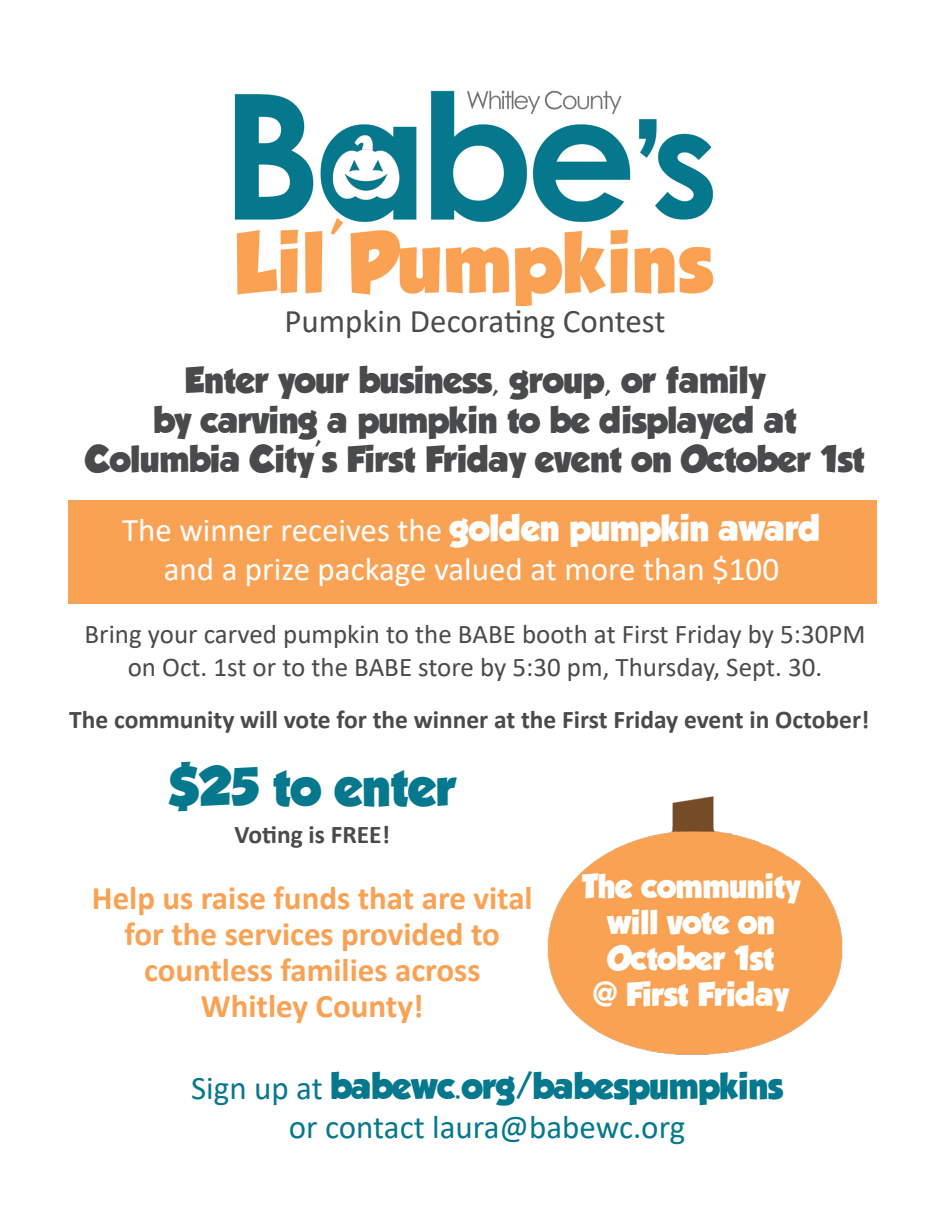
<style>
.page{position:relative;width:945px;height:1215px;background:#fff}
.page>*{position:absolute;margin:0;border:0;box-sizing:border-box;transform-origin:0 0}
.t1{font:48px "GROBOLD";color:#05788d}
.t2{font:33px/39.6px "GROBOLD";color:#494a4b;text-align:center}
.t3{font:700 33px/36px "Calibri";color:#f9a253;text-align:center}
.t4{font:33px/39.6px "Calibri";color:#fff;text-align:center}
.t5{font:33px/39.6px "Calibri";color:#05788d;text-align:center}
.t6{font:33px "Calibri";color:#4b4b4d}
.t7{font:30px/36px "GROBOLD";color:#fff;text-align:center}
.t8{font:27px/32.4px "Calibri";color:#494a4b;text-align:center}
.t9{font:700 25.5px "Calibri";color:#494a4b}
.s1{font-family:"GROBOLD"}
</style>
<div class="page">
<div style="left:68px;top:501px;width:809px;height:103px;background:#faa253"></div>
<img style="left:234px;top:90px;width:480px;height:215px">
<img style="left:547px;top:796px;width:296px;height:259px">
<p class="t6" style="left:285px;top:298px;width:383px">Pumpkin Decorating Contest</p>
<p class="t2" style="left:85px;top:360px;width:781px">Enter your business, group, or family<br>by carving a pumpkin to be displayed at<br>Columbia City's First Friday event on October 1st</p>
<p class="t4" style="left:122px;top:509px;width:700px">The winner receives the <span class="s1">golden pumpkin award </span>and a prize package valued at more than $100</p>
<p class="t8" style="left:85px;top:617px;width:782px">Bring your carved pumpkin to the BABE booth at First Friday by 5:30PM on Oct. 1st or to the BABE store by 5:30 pm, Thursday, Sept. 30.</p>
<p class="t9" style="left:69px;top:701px;width:802px">The community will vote for the winner at the First Friday event in October!</p>
<p class="t1" style="left:168px;top:758px;width:289px">$25 to enter</p>
<p class="t9" style="left:235px;top:817px;width:157px">Voting is FREE!</p>
<p class="t3" style="left:92px;top:880px;width:442px">Help us raise funds that are vital for the services provided to countless families across</p>
<p class="t3" style="left:201px;top:988px;width:224px">Whitley County!</p>
<p class="t7" style="left:582px;top:868px;width:220px">The community will vote on<br>October 1st</p>
<p class="t7" style="left:594px;top:976px;width:197px">@ First Friday</p>
<p class="t5" style="left:191px;top:1067px;width:593px">Sign up at <span class="s1">babewc.org/babespumpkins </span>or contact laura@babewc.org</p>
</div>
